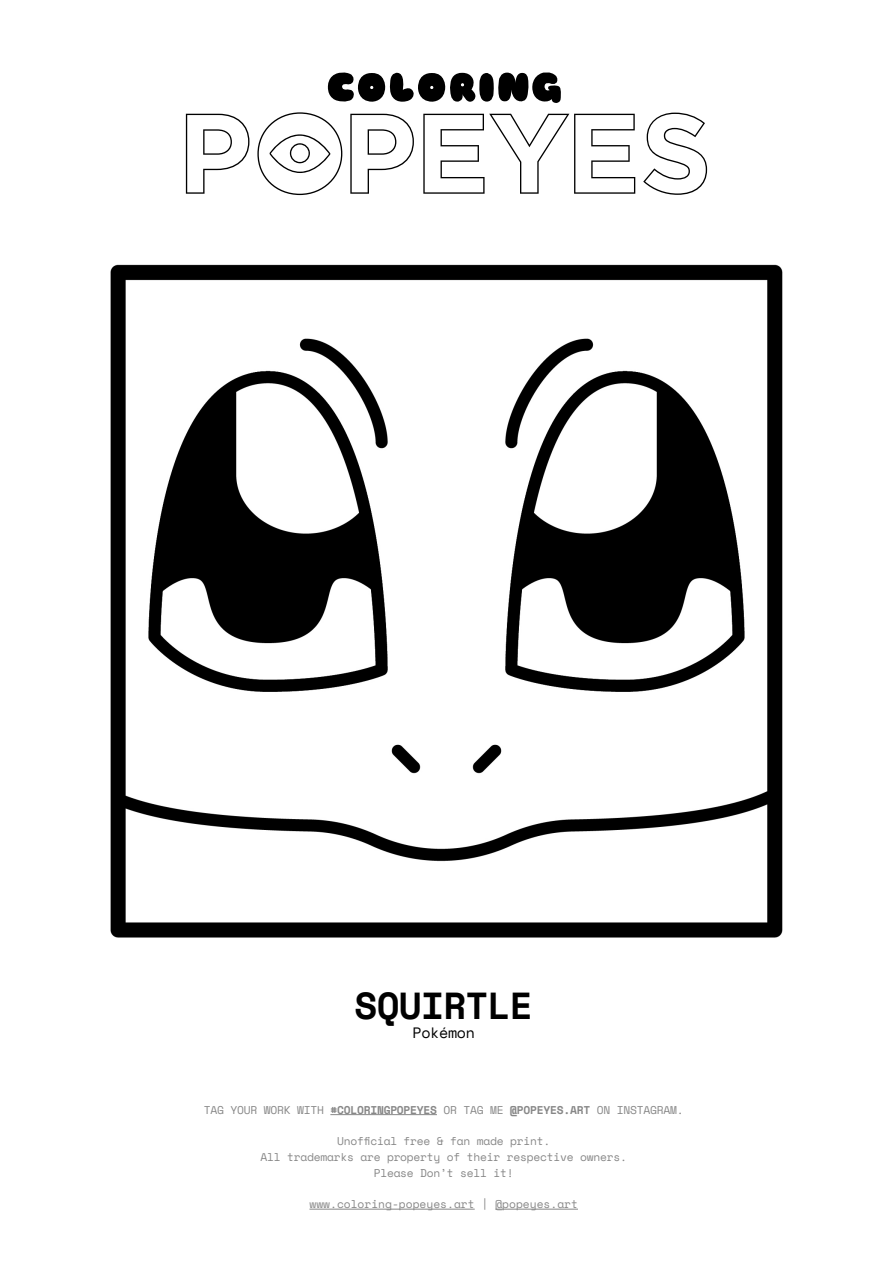
<style>
.page{position:relative;width:893px;height:1263px;background:#fff}
.page>*{position:absolute;margin:0;border:0;box-sizing:border-box;transform-origin:0 0}
.t1{font:700 37.5px "Space Mono";letter-spacing:-.02em;color:#000}
.t2{font:15px "Space Mono";letter-spacing:-.02em;color:#000}
.t3{font:11.25px/15.8px "Space Mono";letter-spacing:-.02em;color:#878787;text-align:center}
.t4{font:11.25px "Space Mono";color:#878787}
.s1{font-weight:700}
</style>
<div class="page">
<img style="left:110px;top:264px;width:673px;height:674px">
<svg style="left:186px;top:114px;width:63px;height:80px"></svg>
<svg style="left:350px;top:114px;width:64px;height:80px"></svg>
<svg style="left:423px;top:114px;width:212px;height:80px"></svg>
<svg style="left:643px;top:113px;width:64px;height:82px"></svg>
<svg style="left:257px;top:112px;width:85px;height:83px"></svg>
<svg style="left:327px;top:72px;width:234px;height:31px"></svg>
<hr style="left:330px;top:1114px;width:107px;height:1px;background:#878787">
<hr style="left:309px;top:1209px;width:166px;height:1px;background:#878787">
<hr style="left:495px;top:1209px;width:83px;height:1px;background:#878787">
<h1 class="t1" style="left:355px;top:977px;width:180px">SQUIRTLE</h1>
<h2 class="t2" style="left:412px;top:1021px;width:64px">Pokémon</h2>
<p class="t3" style="left:204px;top:1101px;width:481px">TAG YOUR WORK WITH <span class="s1">#COLORINGPOPEYES</span> OR TAG ME <span class="s1">@POPEYES.ART</span> ON INSTAGRAM.</p>
<p class="t3" style="left:260px;top:1133px;width:368px">Unofficial free &amp; fan made print.<br>All trademarks are property of their respective owners.<br>Please Don’t sell it!</p>
<p class="t4" style="left:309px;top:1196px;width:270px">www.coloring-popeyes.art | @popeyes.art</p>
</div>
